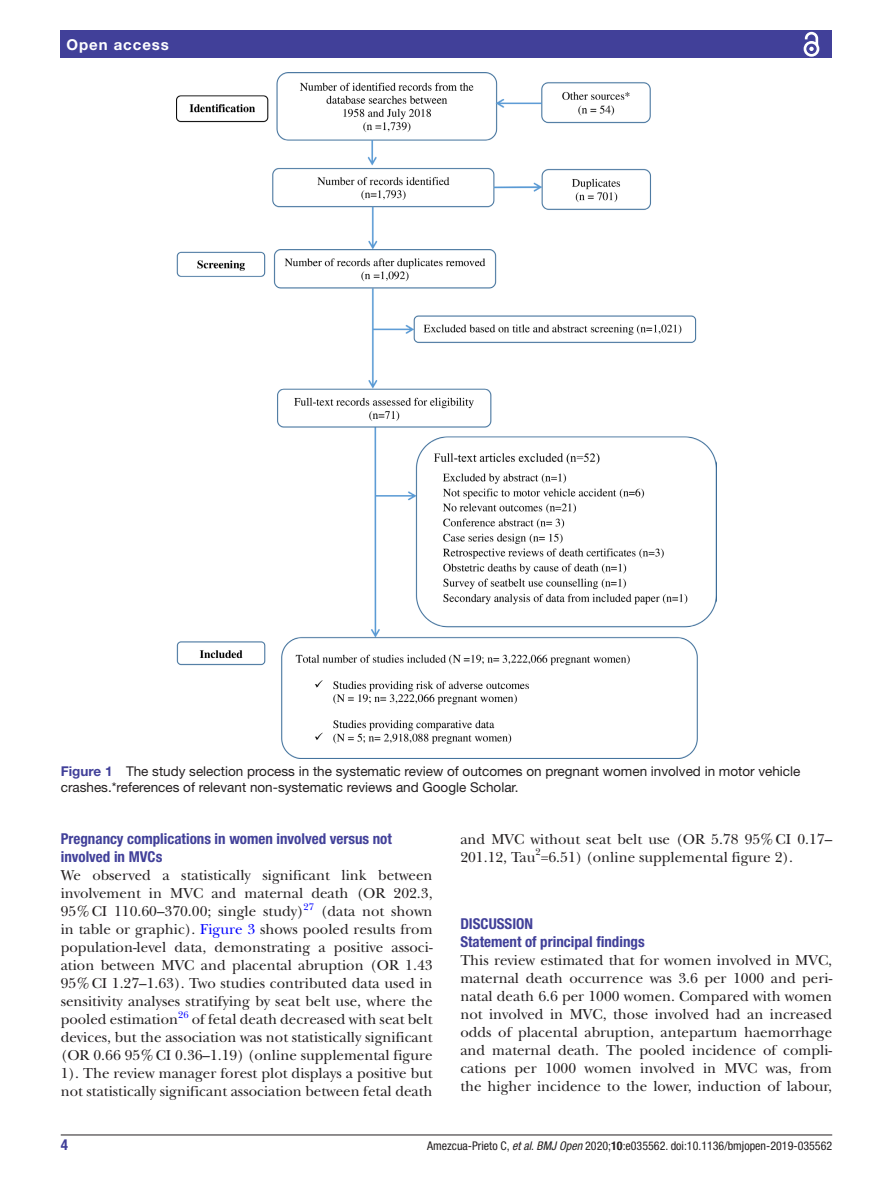
<style>
.page{position:relative;width:893px;height:1191px;background:#fff}
.page>*{position:absolute;margin:0;border:0;box-sizing:border-box;transform-origin:0 0}
.t1{font:15px/18px "New Baskerville";color:#231f20;text-align:justify}
.t2{font:700 condensed 15px/18px "Helvetica Neue LT Std";color:#414099}
.t3{font:700 15px "Helvetica Neue LT Std";letter-spacing:.065em;color:#fff}
.t4{font:13.5px/16.2px "Helvetica Neue LT Std";color:#231f20}
.t5{font:condensed 12px "Helvetica Neue LT Std";color:#231f20}
.t6{font:9.9px "New Baskerville";color:#00f}
.s1{font-weight:700;color:#414099}
.s2{color:#00f}
.s3{font-style:italic}
.s4{font-weight:700}
</style>
<div class="page">
<hr style="left:61px;top:1134px;width:771px;height:1px;background:#231f20">
<div style="left:61px;top:31px;width:771px;height:27px;background:#414099"></div>
<svg style="left:803px;top:31px;width:17px;height:26px"></svg>
<img style="left:176px;top:73px;width:540px;height:685px">
<p class="t3" style="left:66px;top:35px;width:104px">Open access</p>
<p class="t4" style="left:61px;top:763px;width:741px"><span class="s1">Figure 1</span> The study selection process in the systematic review of outcomes on pregnant women involved in motor vehicle crashes.*references of relevant non-systematic reviews and Google Scholar.</p>
<p class="t2" style="left:61px;top:829px;width:333px">Pregnancy complications in women involved versus not involved in MVCs</p>
<p class="t1" style="left:61px;top:866px;width:373px">We observed a statistically significant link between involvement in MVC and maternal death (OR 202.3, 95%CI 110.60–370.00; single study)</p>
<p class="t6" style="left:304px;top:900px;width:12px">27</p>
<p class="t1" style="left:61px;top:902px;width:373px;text-indent:260px">(data not shown in table or graphic). <span class="s2">Figure 3</span> shows pooled results from population-level data, demonstrating a positive associ&shy;ation between MVC and placental abruption (OR 1.43<br>95%CI 1.27–1.63). Two studies contributed data used in sensitivity analyses stratifying by seat belt use, where the pooled estimation</p>
<p class="t6" style="left:178px;top:1008px;width:12px">26</p>
<p class="t1" style="left:61px;top:1010px;width:373px;text-indent:131px">of fetal death decreased with seat belt devices, but the association was not statistically significant (OR 0.66 95%CI 0.36–1.19) (online supplemental figure 1). The review manager forest plot displays a positive but not statistically significant association between fetal death</p>
<p class="t1" style="left:460px;top:830px;width:373px">and MVC without seat belt use (OR 5.78 95%CI 0.17–<br>201.12, Tau<sup>2</sup>=6.51) (online supplemental figure 2).</p>
<p class="t2" style="left:460px;top:914px;width:186px">DISCUSSION<br>Statement of principal findings</p>
<p class="t1" style="left:460px;top:951px;width:373px">This review estimated that for women involved in MVC, maternal death occurrence was 3.6 per 1000 and peri&shy;natal death 6.6 per 1000 women. Compared with women not involved in MVC, those involved had an increased odds of placental abruption, antepartum haemorrhage and maternal death. The pooled incidence of compli&shy;cations per 1000 women involved in MVC was, from the higher incidence to the lower, induction of labour,</p>
<p class="t2" style="left:61px;top:1135px;width:9px">4</p>
<p class="t5" style="left:427px;top:1138px;width:406px">Amezcua-Prieto C, <span class="s3">et al</span>. <span class="s3">BMJ Open</span> 2020;<span class="s4">10</span>:e035562. doi:10.1136/bmjopen-2019-035562</p>
</div>
